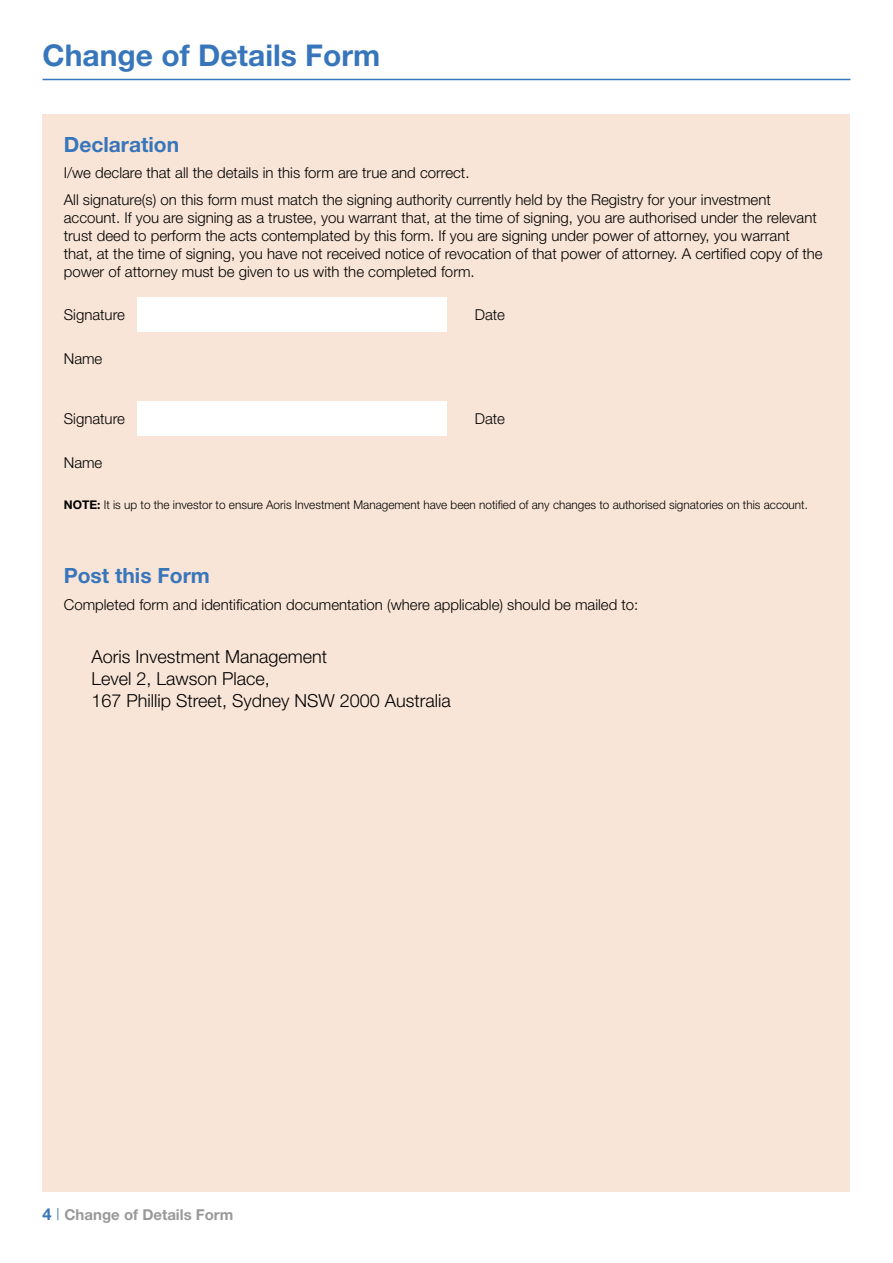
<style>
.page{position:relative;width:893px;height:1263px;background:#fff}
.page>*{position:absolute;margin:0;border:0;box-sizing:border-box;transform-origin:0 0}
.t1{font:700 30px "Helvetica Neue";color:#3876bb}
.t2{font:700 21px "Helvetica Neue";color:#3876bb}
.t3{font:300 18px/22.2px "Helvetica Neue";color:#000}
.t4{font:300 15px/18px "Helvetica Neue";color:#000}
.t5{font:700 15px "Helvetica Neue";color:#999}
.t6{font:300 12px "Helvetica Neue";color:#000}
.s1{font-weight:700}
.s2{font-size:16.5px;color:#3876bb}
.s3{font-weight:300;font-size:16.5px;color:#3876bb}
</style>
<div class="page">
<div style="left:43px;top:114px;width:807px;height:1077px;background:#f9e5d7"></div>
<hr style="left:43px;top:79px;width:807px;height:1px;background:#3876bb">
<div style="left:137px;top:298px;width:309px;height:34px;background:#fff"></div>
<div style="left:137px;top:401px;width:309px;height:34px;background:#fff"></div>
<h1 class="t1" style="left:43px;top:37px;width:339px">Change of Details Form</h1>
<h2 class="t2" style="left:64px;top:131px;width:117px">Declaration</h2>
<p class="t4" style="left:64px;top:159px;width:709px;line-height:26.5px">I/we declare that all the details in this form are true and correct.<br>All signature(s) on this form must match the signing authority currently held by the Registry for your investment</p>
<p class="t4" style="left:64px;top:208px;width:760px">account. If you are signing as a trustee, you warrant that, at the time of signing, you are authorised under the relevant trust deed to perform the acts contemplated by this form. If you are signing under power of attorney, you warrant<br>that, at the time of signing, you have not received notice of revocation of that power of attorney. A certified copy of the power of attorney must be given to us with the completed form.</p>
<p class="t4" style="left:64px;top:306px;width:63px">Signature</p>
<p class="t4" style="left:475px;top:306px;width:32px">Date</p>
<p class="t4" style="left:64px;top:349px;width:40px">Name</p>
<p class="t4" style="left:64px;top:410px;width:63px">Signature</p>
<p class="t4" style="left:475px;top:410px;width:32px">Date</p>
<p class="t4" style="left:64px;top:453px;width:40px">Name</p>
<p class="t6" style="left:64px;top:498px;width:746px"><span class="s1">NOTE:</span> It is up to the investor to ensure Aoris Investment Management have been notified of any changes to authorised signatories on this account.</p>
<h2 class="t2" style="left:64px;top:563px;width:148px">Post this Form</h2>
<p class="t4" style="left:64px;top:595px;width:576px">Completed form and identification documentation (where applicable) should be mailed to:</p>
<p class="t3" style="left:91px;top:645px;width:361px">Aoris Investment Management<br>Level 2, Lawson Place,<br>167 Phillip Street, Sydney NSW 2000 Australia</p>
<p class="t5" style="left:43px;top:1206px;width:192px"><span class="s2">4</span> <span class="s3">|</span> Change of Details Form</p>
</div>
